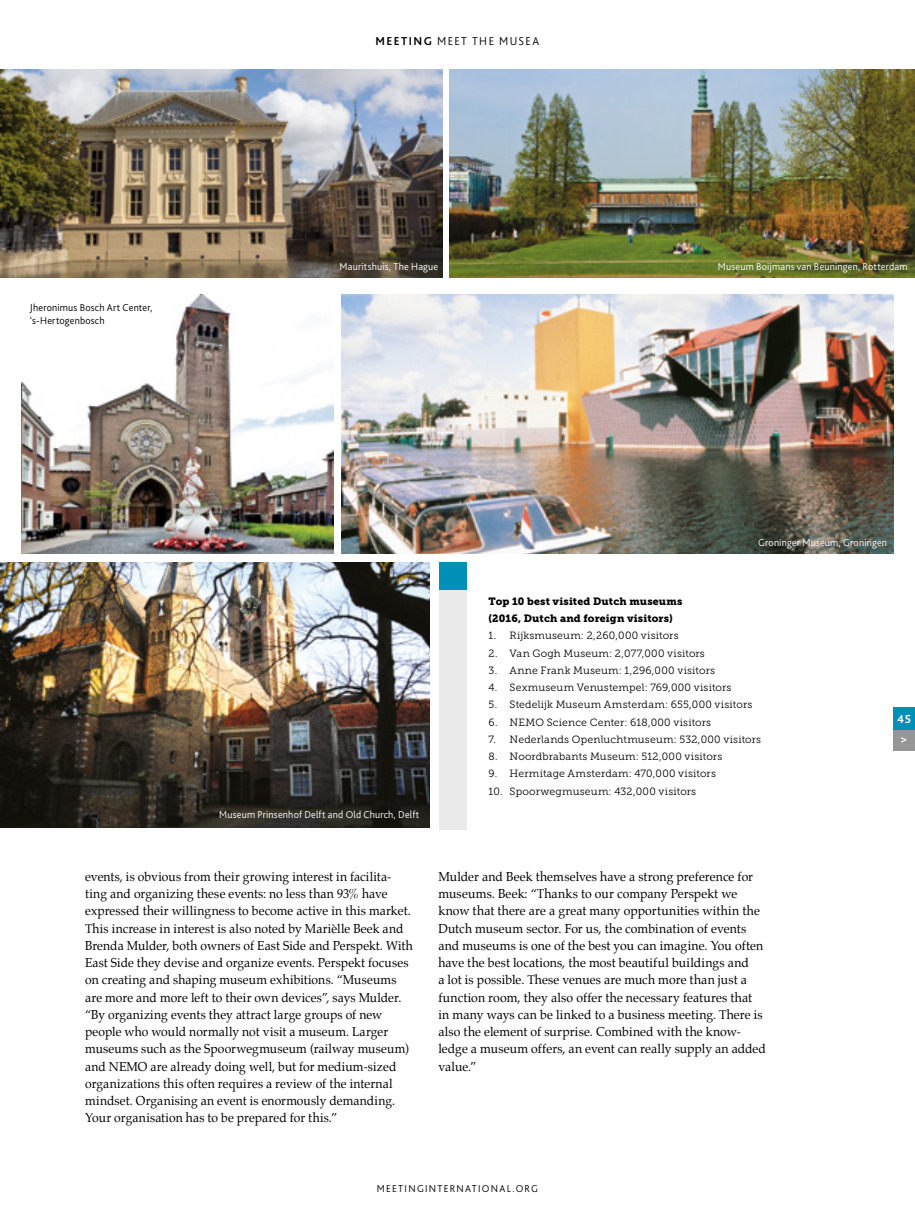
<style>
.page{position:relative;width:915px;height:1212px;background:#fff}
.page>*{position:absolute;margin:0;border:0;box-sizing:border-box;transform-origin:0 0}
.t1{font:12.75px/17.2px "Palatino";letter-spacing:.01em;color:#000;scale:.95 1}
.t2{font:12.75px/17.2px "Palatino";letter-spacing:.01em;color:#000;scale:.96 1}
.t3{font:300 12px "Bliss 2";letter-spacing:.12em;color:#000}
.t4{font:700 12px/20.7px "Bliss 2";color:#fff}
.t5{font:10.5px "Museo Slab 300";letter-spacing:.02em;color:#000}
.t6{font:300 10.5px "Bliss 2";letter-spacing:.015em;color:#fff}
.t7{font:10.5px/17.2px "Museo Slab 900";letter-spacing:.015em;color:#000}
.t8{font:300 10.5px/12.6px "Bliss 2";letter-spacing:.02em;color:#000}
.t9{font:300 10.5px "Bliss 2";letter-spacing:.125em;color:#000}
.s1{font-weight:700}
</style>
<div class="page">
<div style="left:439px;top:562px;width:27px;height:267px;background:#eaeaea"></div>
<div style="left:892px;top:728px;width:22px;height:22px;background:#979696"></div>
<div style="left:892px;top:707px;width:22px;height:22px;background:#008fb7"></div>
<img style="left:21px;top:294px;width:312px;height:259px">
<div style="left:439px;top:562px;width:27px;height:27px;background:#008fb7"></div>
<img style="left:0;top:562px;width:429px;height:265px">
<img style="left:0;top:70px;width:442px;height:207px">
<img style="left:449px;top:70px;width:465px;height:207px">
<img style="left:341px;top:294px;width:552px;height:259px">
<p class="t3" style="left:375px;top:33px;width:165px"><span class="s1">MEETING</span> MEET THE MUSEA</p>
<p class="t8" style="left:30px;top:301px;width:124px">Jheronimus Bosch Art Center, ‘s-Hertogenbosch</p>
<p class="t6" style="left:339px;top:260px;width:100px">Mauritshuis, The Hague</p>
<p class="t6" style="left:717px;top:260px;width:191px">Museum Boijmans van Beuningen, Rotterdam</p>
<p class="t6" style="left:219px;top:808px;width:202px">Museum Prinsenhof Delft and Old Church, Delft</p>
<p class="t6" style="left:757px;top:536px;width:130px">Groninger Museum, Groningen</p>
<p class="t7" style="left:488px;top:593px;width:195px">Top 10 best visited Dutch museums (2016, Dutch and foreign visitors)</p>
<p class="t5" style="left:488px;top:630px;width:191px">1. Rijksmuseum: 2,260,000 visitors</p>
<p class="t5" style="left:488px;top:647px;width:218px">2. Van Gogh Museum: 2,077,000 visitors</p>
<p class="t5" style="left:488px;top:664px;width:228px">3. Anne Frank Museum: 1,296,000 visitors</p>
<p class="t5" style="left:488px;top:682px;width:244px">4. Sexmuseum Venustempel: 769,000 visitors</p>
<p class="t5" style="left:488px;top:699px;width:265px">5. Stedelijk Museum Amsterdam: 655,000 visitors</p>
<p class="t5" style="left:488px;top:716px;width:224px">6. NEMO Science Center: 618,000 visitors</p>
<p class="t5" style="left:488px;top:733px;width:274px">7. Nederlands Openluchtmuseum: 532,000 visitors</p>
<p class="t5" style="left:488px;top:751px;width:235px">8. Noordbrabants Museum: 512,000 visitors</p>
<p class="t5" style="left:488px;top:768px;width:229px">9. Hermitage Amsterdam: 470,000 visitors</p>
<p class="t5" style="left:488px;top:785px;width:209px">10. Spoorwegmuseum: 432,000 visitors</p>
<p class="t4" style="left:896px;top:708px;width:16px">45 &gt;</p>
<p class="t1" style="left:85px;top:868px;width:346px">events, is obvious from their growing interest in facilita&shy;ting and organizing these events: no less than 93% have expressed their willingness to become active in this market.<br>This increase in interest is also noted by Marièlle Beek and Brenda Mulder, both owners of East Side and Perspekt. With East Side they devise and organize events. Perspekt focuses on creating and shaping museum exhibitions. “Museums are more and more left to their own devices”, says Mulder. “By organizing events they attract large groups of new people who would normally not visit a museum. Larger museums such as the Spoorwegmuseum (railway museum) and NEMO are already doing well, but for medium-sized organizations this often requires a review of the internal mindset. Organising an event is enormously demanding.<br>Your organisation has to be prepared for this.”</p>
<p class="t2" style="left:438px;top:868px;width:343px">Mulder and Beek themselves have a strong preference for museums. Beek: “Thanks to our company Perspekt we know that there are a great many opportunities within the Dutch museum sector. For us, the combination of events and museums is one of the best you can imagine. You often have the best locations, the most beautiful buildings and<br>a lot is possible. These venues are much more than just a function room, they also offer the necessary features that in many ways can be linked to a business meeting. There is also the element of surprise. Combined with the know&shy;ledge a museum offers, an event can really supply an added value.”</p>
<p class="t9" style="left:377px;top:1182px;width:163px">MEETINGINTERNATIONAL.ORG</p>
</div>
